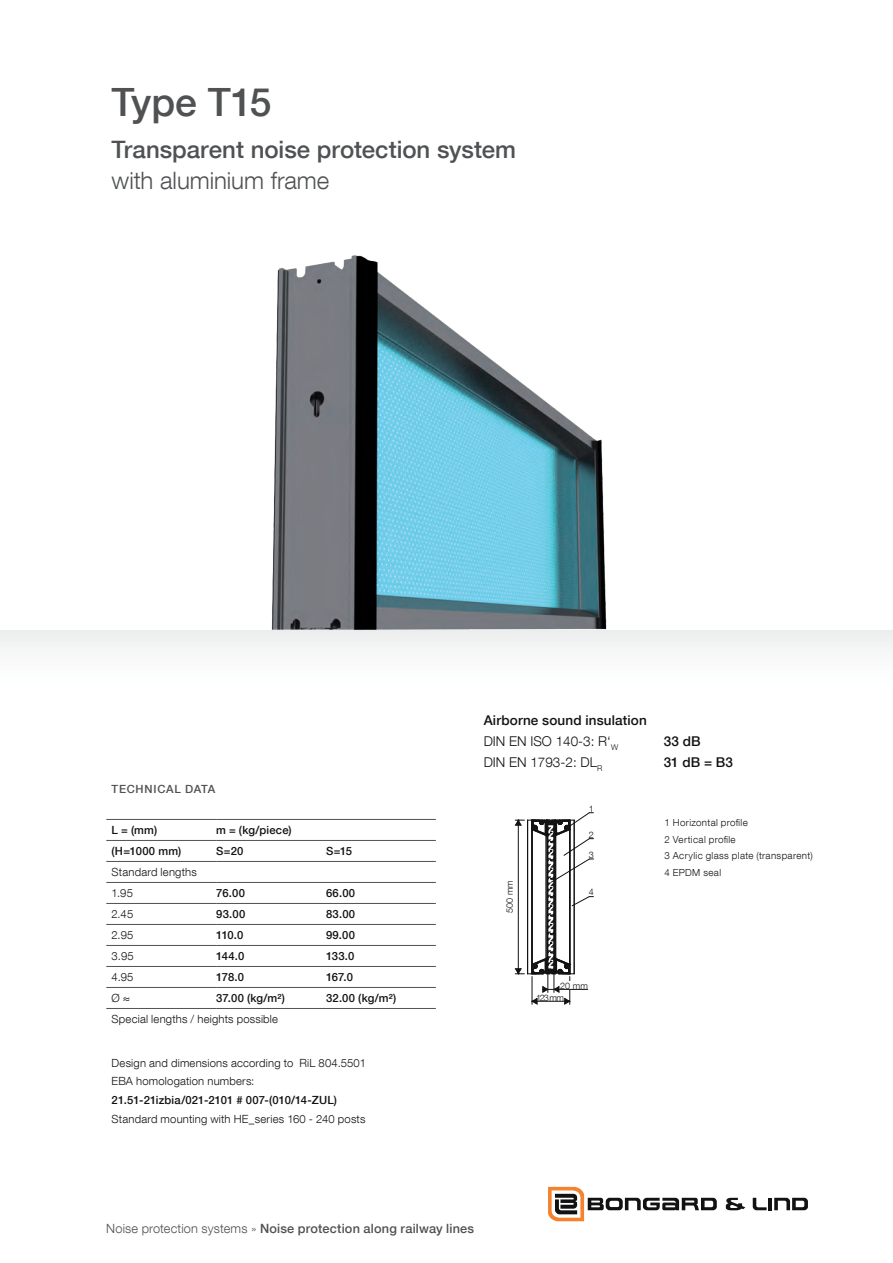
<style>
.page{position:relative;width:893px;height:1263px;background:#fff}
.page>*{position:absolute;margin:0;border:0;box-sizing:border-box;transform-origin:0 0}
.t1{font:500 39px "Helvetica Neue LT Com";letter-spacing:-.005em;color:#4f5153}
.t2{font:500 24px/31.5px "Helvetica Neue LT Com";color:#4f5153}
.t3{font:500 13.5px "Helvetica Neue LT Com";letter-spacing:.01em;color:#111211}
.t4{font:300 13.5px "Helvetica Neue LT Com";color:#111211}
.t5{font:500 12.75px "Helvetica Neue LT Com";letter-spacing:.015em;color:#4f5153}
.t6{font:300 11.25px "Helvetica Neue LT Com";letter-spacing:.02em;color:#111211}
.t7{font:500 11.25px "Helvetica Neue LT Com";letter-spacing:.015em;color:#111211}
.t8{font:500 11.25px "Helvetica Neue LT Com";letter-spacing:.065em;color:#4f5153}
.t9{font:300 9.75px "Helvetica Neue LT Com";letter-spacing:.035em;color:#111211}
.t10{font:300 9px "Helvetica Neue LT Com";letter-spacing:.015em;color:#111211}
.s1{font-weight:300}
</style>
<div class="page">
<svg style="left:753px;top:1198px;width:55px;height:12px"></svg>
<svg style="left:726px;top:1198px;width:19px;height:12px"></svg>
<svg style="left:548px;top:1187px;width:169px;height:34px"></svg>
<div style="left:0;top:630px;width:893px;height:85px;background:linear-gradient(to right,#fafafa,#fafafa)"></div>
<svg style="left:515px;top:812px;width:79px;height:193px"></svg>
<hr style="left:548px;top:989px;width:40px;height:1px;background:#111211">
<img style="left:3px;top:255px;width:804px;height:376px">
<hr style="left:106px;top:819px;width:110px;height:1px;background:#4f5153">
<hr style="left:216px;top:819px;width:110px;height:1px;background:#4f5153">
<hr style="left:326px;top:819px;width:110px;height:1px;background:#4f5153">
<hr style="left:106px;top:840px;width:110px;height:1px;background:#4f5153">
<hr style="left:216px;top:840px;width:110px;height:1px;background:#4f5153">
<hr style="left:326px;top:840px;width:110px;height:1px;background:#4f5153">
<hr style="left:106px;top:861px;width:110px;height:1px;background:#4f5153">
<hr style="left:216px;top:861px;width:110px;height:1px;background:#4f5153">
<hr style="left:326px;top:861px;width:110px;height:1px;background:#4f5153">
<hr style="left:106px;top:882px;width:110px;height:1px;background:#4f5153">
<hr style="left:106px;top:903px;width:110px;height:1px;background:#4f5153">
<hr style="left:106px;top:924px;width:110px;height:1px;background:#4f5153">
<hr style="left:216px;top:882px;width:110px;height:1px;background:#4f5153">
<hr style="left:326px;top:882px;width:110px;height:1px;background:#4f5153">
<hr style="left:216px;top:903px;width:110px;height:1px;background:#4f5153">
<hr style="left:326px;top:903px;width:110px;height:1px;background:#4f5153">
<hr style="left:216px;top:924px;width:110px;height:1px;background:#4f5153">
<hr style="left:326px;top:924px;width:110px;height:1px;background:#4f5153">
<hr style="left:106px;top:945px;width:110px;height:1px;background:#4f5153">
<hr style="left:216px;top:945px;width:110px;height:1px;background:#4f5153">
<hr style="left:326px;top:945px;width:110px;height:1px;background:#4f5153">
<hr style="left:106px;top:966px;width:110px;height:1px;background:#4f5153">
<hr style="left:216px;top:966px;width:110px;height:1px;background:#4f5153">
<hr style="left:326px;top:966px;width:110px;height:1px;background:#4f5153">
<hr style="left:106px;top:987px;width:110px;height:1px;background:#4f5153">
<hr style="left:106px;top:1008px;width:110px;height:1px;background:#4f5153">
<hr style="left:216px;top:987px;width:110px;height:1px;background:#4f5153">
<hr style="left:326px;top:987px;width:110px;height:1px;background:#4f5153">
<hr style="left:216px;top:1008px;width:110px;height:1px;background:#4f5153">
<hr style="left:326px;top:1008px;width:110px;height:1px;background:#4f5153">
<p class="t1" style="left:112px;top:78px;width:161px">Type T15</p>
<p class="t2" style="left:112px;top:133px;width:406px">Transparent noise protection system <span class="s1">with aluminium frame</span></p>
<p class="t8" style="left:112px;top:782px;width:105px">TECHNICAL DATA</p>
<p class="t7" style="left:112px;top:823px;width:47px">L = (mm)</p>
<p class="t7" style="left:216px;top:823px;width:77px">m = (kg/piece)</p>
<p class="t7" style="left:112px;top:844px;width:71px">(H=1000 mm)</p>
<p class="t7" style="left:216px;top:844px;width:29px">S=20</p>
<p class="t7" style="left:326px;top:844px;width:28px">S=15</p>
<p class="t6" style="left:112px;top:865px;width:87px">Standard lengths</p>
<p class="t6" style="left:112px;top:886px;width:23px">1.95</p>
<p class="t7" style="left:216px;top:886px;width:30px">76.00</p>
<p class="t7" style="left:326px;top:886px;width:31px">66.00</p>
<p class="t6" style="left:112px;top:907px;width:23px">2.45</p>
<p class="t7" style="left:216px;top:907px;width:31px">93.00</p>
<p class="t7" style="left:326px;top:907px;width:31px">83.00</p>
<p class="t6" style="left:112px;top:928px;width:23px">2.95</p>
<p class="t7" style="left:216px;top:928px;width:29px">110.0</p>
<p class="t7" style="left:326px;top:928px;width:31px">99.00</p>
<p class="t6" style="left:112px;top:949px;width:24px">3.95</p>
<p class="t7" style="left:216px;top:949px;width:30px">144.0</p>
<p class="t7" style="left:326px;top:949px;width:30px">133.0</p>
<p class="t6" style="left:112px;top:970px;width:23px">4.95</p>
<p class="t7" style="left:216px;top:970px;width:29px">178.0</p>
<p class="t7" style="left:326px;top:970px;width:29px">167.0</p>
<p class="t6" style="left:112px;top:991px;width:20px">Ø ≈</p>
<p class="t7" style="left:216px;top:991px;width:70px">37.00 (kg/m²)</p>
<p class="t7" style="left:326px;top:991px;width:72px">32.00 (kg/m²)</p>
<p class="t6" style="left:112px;top:1012px;width:168px">Special lengths / heights possible</p>
<p class="t6" style="left:112px;top:1056px;width:256px">Design and dimensions according to RiL 804.5501</p>
<p class="t6" style="left:112px;top:1074px;width:144px">EBA homologation numbers:</p>
<p class="t7" style="left:112px;top:1093px;width:227px">21.51-21izbia/021-2101 # 007-(010/14-ZUL)</p>
<p class="t6" style="left:112px;top:1112px;width:255px">Standard mounting with HE_series 160 - 240 posts</p>
<p class="t3" style="left:484px;top:712px;width:165px">Airborne sound insulation</p>
<p class="t4" style="left:484px;top:733px;width:136px">DIN EN ISO 140-3: R‘<sub>W</sub></p>
<p class="t3" style="left:664px;top:733px;width:38px">33 dB</p>
<p class="t4" style="left:484px;top:754px;width:120px">DIN EN 1793-2: DL<sub>R</sub></p>
<p class="t3" style="left:664px;top:754px;width:71px">31 dB = B3</p>
<p class="t10" style="left:589px;top:803px;width:7px">1</p>
<p class="t10" style="left:589px;top:829px;width:7px">2</p>
<p class="t10" style="left:589px;top:849px;width:7px">3</p>
<p class="t10" style="left:589px;top:887px;width:7px">4</p>
<p class="t9" style="left:664px;top:817px;width:85px">1 Horizontal profile</p>
<p class="t9" style="left:664px;top:833px;width:73px">2 Vertical profile</p>
<p class="t9" style="left:664px;top:850px;width:150px">3 Acrylic glass plate (transparent)</p>
<p class="t9" style="left:664px;top:866px;width:58px">4 EPDM seal</p>
<p class="t10" style="left:504px;top:913px;width:35px;rotate:-90deg">500 mm</p>
<p class="t10" style="left:560px;top:980px;width:29px">20 mm</p>
<p class="t10" style="left:536px;top:992px;width:29px">123 mm</p>
<p class="t5" style="left:106px;top:1221px;width:369px"><span class="s1">Noise protection systems »</span> Noise protection along railway lines</p>
</div>
